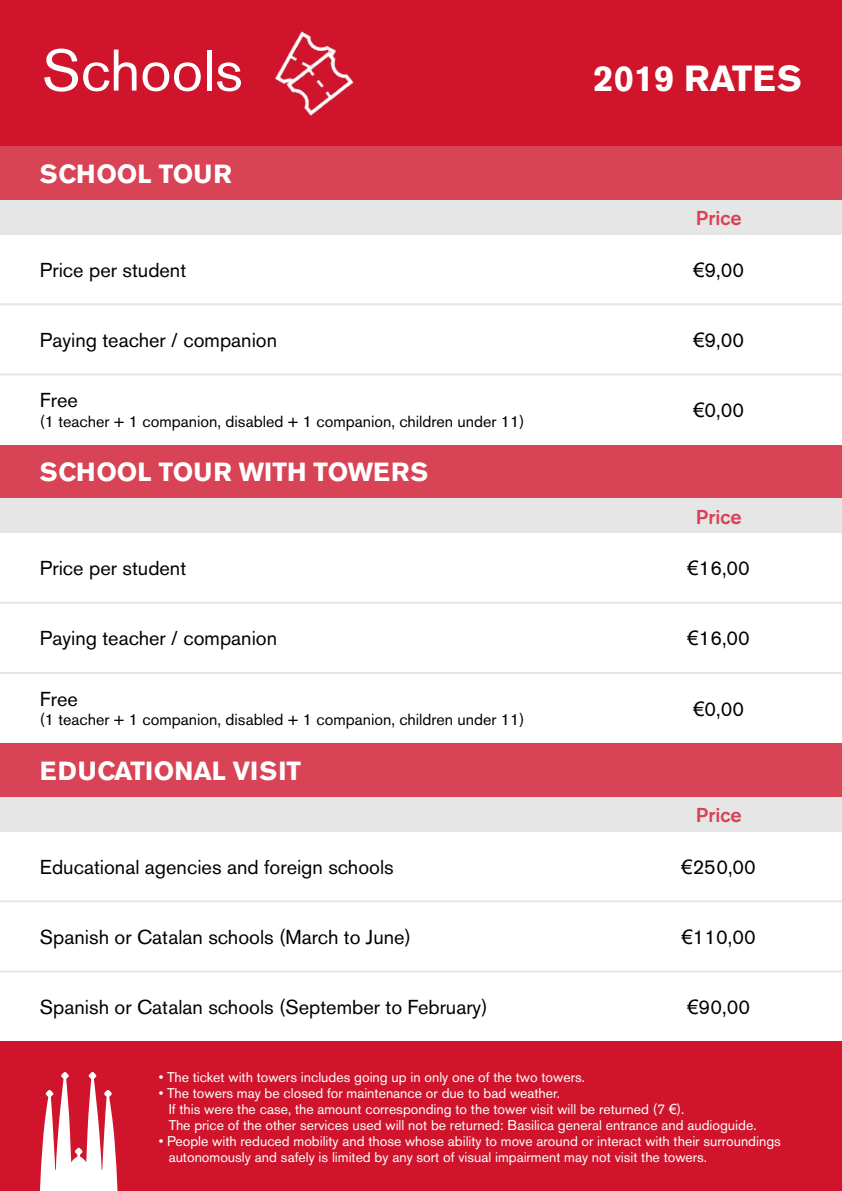
<style>
.page{position:relative;width:842px;height:1191px;background:#fff}
.page>*{position:absolute;margin:0;border:0;box-sizing:border-box;transform-origin:0 0}
.t1{font:58px "Akzidenz Grotesk BE";color:#fff}
.t2{font:700 36px "Akzidenz Grotesk BE";color:#fff}
.t3{font:700 26px "Akzidenz Grotesk BE";color:#fff}
.t4{font:20px "Akzidenz Grotesk BE";color:#000}
.t5{font:500 20px "Akzidenz Grotesk BE";color:#d84355}
.t6{font:16px "Akzidenz Grotesk BE";color:#000}
.t7{font:14px/16px "Akzidenz Grotesk BE";color:#fff}
.s1{font-family:"Arial"}
</style>
<div class="page">
<div style="left:0;top:0;width:842px;height:146px;background:#cf142b"></div>
<div style="left:0;top:1041px;width:842px;height:150px;background:#cf142b"></div>
<svg style="left:40px;top:1072px;width:77px;height:119px"></svg>
<div style="left:0;top:146px;width:842px;height:54px;background:#d84355"></div>
<div style="left:0;top:445px;width:842px;height:53px;background:#d84355"></div>
<div style="left:0;top:743px;width:842px;height:54px;background:#d84355"></div>
<div style="left:0;top:200px;width:842px;height:34px;background:#e6e6e6"></div>
<div style="left:0;top:498px;width:842px;height:34px;background:#e6e6e6"></div>
<div style="left:0;top:797px;width:842px;height:34px;background:#e6e6e6"></div>
<hr style="left:0;top:970px;width:842px;height:2px;background:#e6e6e6">
<hr style="left:0;top:900px;width:842px;height:2px;background:#e6e6e6">
<hr style="left:0;top:303px;width:842px;height:2px;background:#e6e6e6">
<hr style="left:0;top:602px;width:842px;height:2px;background:#e6e6e6">
<hr style="left:0;top:373px;width:842px;height:2px;background:#e6e6e6">
<hr style="left:0;top:672px;width:842px;height:2px;background:#e6e6e6">
<img style="left:275px;top:31px;width:79px;height:85px">
<h1 class="t1" style="left:42px;top:36px;width:202px">Schools</h1>
<h3 class="t3" style="left:40px;top:159px;width:193px">SCHOOL TOUR</h3>
<h3 class="t4" style="left:40px;top:258px;width:148px">Price per student</h3>
<h3 class="t4" style="left:40px;top:328px;width:239px">Paying teacher / companion</h3>
<h3 class="t4" style="left:40px;top:388px;width:39px">Free</h3>
<p class="t6" style="left:40px;top:411px;width:486px">(1 teacher + 1 companion, disabled + 1 companion, children under 11)</p>
<h3 class="t3" style="left:40px;top:457px;width:390px">SCHOOL TOUR WITH TOWERS</h3>
<h3 class="t4" style="left:40px;top:556px;width:148px">Price per student</h3>
<h3 class="t4" style="left:40px;top:626px;width:239px">Paying teacher / companion</h3>
<h3 class="t4" style="left:40px;top:687px;width:39px">Free</h3>
<p class="t6" style="left:40px;top:710px;width:486px">(1 teacher + 1 companion, disabled + 1 companion, children under 11)</p>
<h3 class="t3" style="left:40px;top:755px;width:263px">EDUCATIONAL VISIT</h3>
<h3 class="t4" style="left:40px;top:855px;width:355px">Educational agencies and foreign schools</h3>
<h3 class="t4" style="left:40px;top:925px;width:372px">Spanish or Catalan schools (March to June)</h3>
<h3 class="t4" style="left:40px;top:995px;width:449px">Spanish or Catalan schools (September to February)</h3>
<h2 class="t2" style="left:593px;top:57px;width:210px">2019 RATES</h2>
<h3 class="t5" style="left:696px;top:206px;width:47px">Price</h3>
<h3 class="t4" style="left:693px;top:258px;width:52px"><span class="s1">€</span>9,00</h3>
<h3 class="t4" style="left:693px;top:328px;width:52px"><span class="s1">€</span>9,00</h3>
<h3 class="t4" style="left:693px;top:398px;width:52px"><span class="s1">€</span>0,00</h3>
<h3 class="t5" style="left:696px;top:504px;width:47px">Price</h3>
<h3 class="t4" style="left:687px;top:556px;width:64px"><span class="s1">€</span>16,00</h3>
<h3 class="t4" style="left:687px;top:626px;width:64px"><span class="s1">€</span>16,00</h3>
<h3 class="t4" style="left:693px;top:696px;width:52px"><span class="s1">€</span>0,00</h3>
<h3 class="t5" style="left:696px;top:802px;width:47px">Price</h3>
<h3 class="t4" style="left:681px;top:855px;width:76px"><span class="s1">€</span>250,00</h3>
<h3 class="t4" style="left:682px;top:925px;width:75px"><span class="s1">€</span>110,00</h3>
<h3 class="t4" style="left:687px;top:995px;width:64px"><span class="s1">€</span>90,00</h3>
<p class="t7" style="left:159px;top:1068px;width:428px">• The ticket with towers includes going up in only one of the two towers.</p>
<p class="t7" style="left:169px;top:1084px;width:589px;text-indent:-10px">• The towers may be closed for maintenance or due to bad weather.<br>If this were the case, the amount corresponding to the tower visit will be returned (7 <span class="s1">€</span>).<br>The price of the other services used will not be returned: Basilica general entrance and audioguide.</p>
<p class="t7" style="left:169px;top:1132px;width:614px;text-indent:-10px">• People with reduced mobility and those whose ability to move around or interact with their surroundings autonomously and safely is limited by any sort of visual impairment may not visit the towers.</p>
</div>
